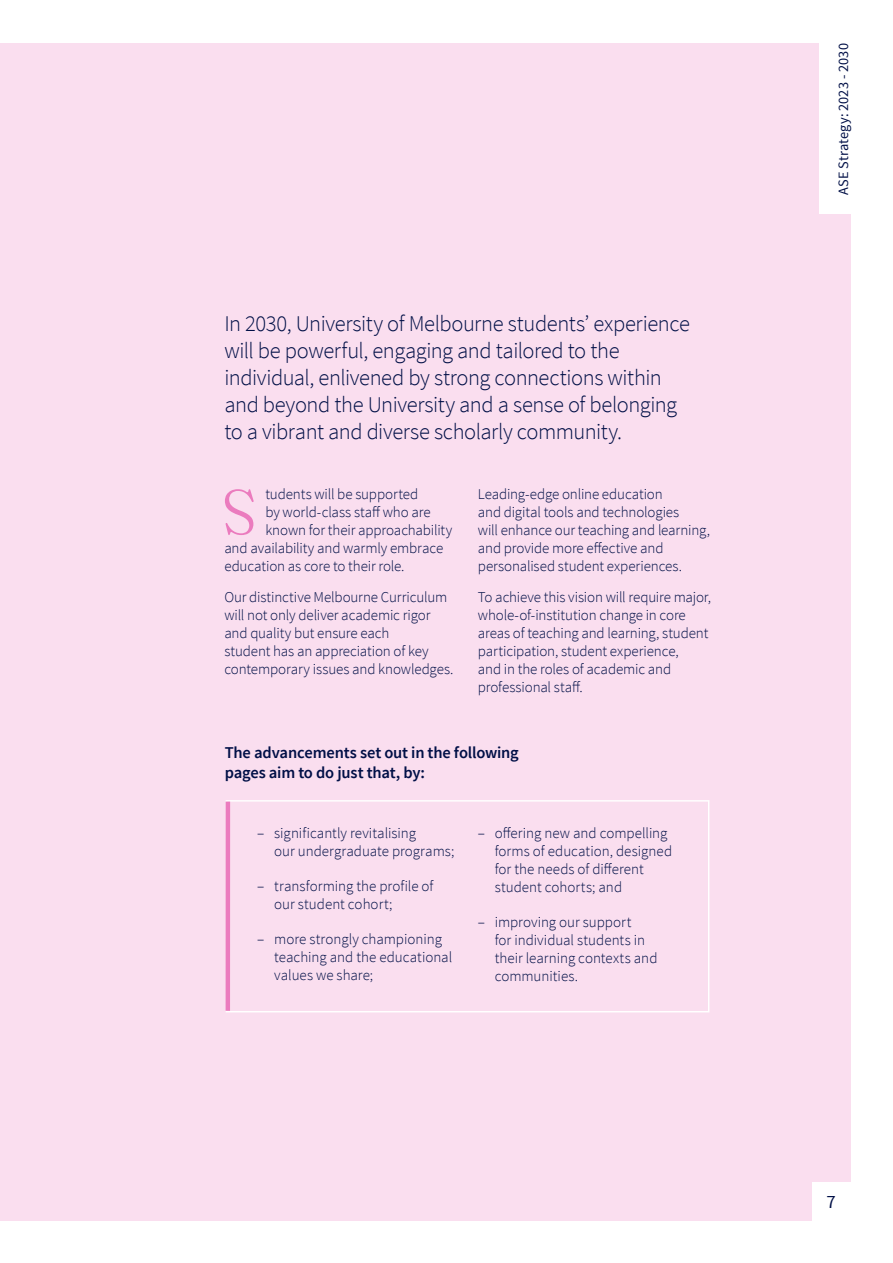
<style>
.page{position:relative;width:893px;height:1263px;background:#fff}
.page>*{position:absolute;margin:0;border:0;box-sizing:border-box;transform-origin:0 0}
.t1{font:900 63px "Fraunces 9 pt";color:#eb7bbe}
.t2{font:300 22.5px/27px "Source Sans Pro";letter-spacing:-.02em;color:#000f46}
.t3{font:18.75px "Source Sans Pro";color:#000f46}
.t4{font:600 16.5px/19.8px "Source Sans Pro";letter-spacing:-.01em;color:#000f46}
.t5{font:300 15px/18px "Source Sans Pro";letter-spacing:-.005em;color:#000f46}
.t6{font:14.25px "Source Sans Pro";letter-spacing:.005em;color:#000f46}
</style>
<div class="page">
<div style="left:0;top:43px;width:850px;height:1177px;background:#fadeef"></div>
<div style="left:226px;top:800px;width:483px;height:212px;border:2px solid #fff"></div>
<hr style="left:226px;top:801px;width:4px;height:210px;background:#eb7bbe">
<div style="left:819px;top:15px;width:45px;height:199px;background:#fff"></div>
<div style="left:812px;top:1182px;width:41px;height:41px;background:#fff"></div>
<p class="t2" style="left:224px;top:311px;width:467px">In 2030, University of Melbourne students’ experience will be powerful, engaging and tailored to the individual, enlivened by strong connections within and beyond the University and a sense of belonging to a vibrant and diverse scholarly community.</p>
<p class="t5" style="left:265px;top:485px;width:154px">tudents will be supported</p>
<p class="t5" style="left:265px;top:503px;width:167px">by world-class staff who are</p>
<p class="t5" style="left:265px;top:521px;width:188px">known for their approachability</p>
<p class="t5" style="left:224px;top:539px;width:220px">and availability and warmly embrace</p>
<p class="t5" style="left:224px;top:557px;width:182px">education as core to their role.</p>
<p class="t5" style="left:224px;top:588px;width:231px">Our distinctive Melbourne Curriculum will not only deliver academic rigor and quality but ensure each<br>student has an appreciation of key contemporary issues and knowledges.</p>
<h1 class="t1" style="left:221px;top:463px;width:37px">S</h1>
<p class="t5" style="left:478px;top:485px;width:234px">Leading-edge online education<br>and digital tools and technologies<br>will enhance our teaching and learning, and provide more effective and personalised student experiences.</p>
<p class="t5" style="left:478px;top:588px;width:235px">To achieve this vision will require major, whole-of-institution change in core areas of teaching and learning, student participation, student experience,<br>and in the roles of academic and professional staff.</p>
<p class="t4" style="left:225px;top:743px;width:296px">The advancements set out in the following pages aim to do just that, by:</p>
<p class="t5" style="left:274px;top:824px;width:182px;text-indent:-17px">– significantly revitalising<br>our undergraduate programs;</p>
<p class="t5" style="left:274px;top:877px;width:161px;text-indent:-17px">– transforming the profile of our student cohort;</p>
<p class="t5" style="left:274px;top:930px;width:179px;text-indent:-17px">– more strongly championing teaching and the educational values we share;</p>
<p class="t5" style="left:495px;top:824px;width:179px;text-indent:-17px">– offering new and compelling forms of education, designed for the needs of different student cohorts; and</p>
<p class="t5" style="left:495px;top:913px;width:164px;text-indent:-17px">– improving our support<br>for individual students in their learning contexts and communities.</p>
<p class="t6" style="left:835px;top:195px;width:153px;rotate:-90deg">ASE Strategy: 2023 - 2030</p>
<p class="t3" style="left:827px;top:1190px;width:11px">7</p>
</div>
